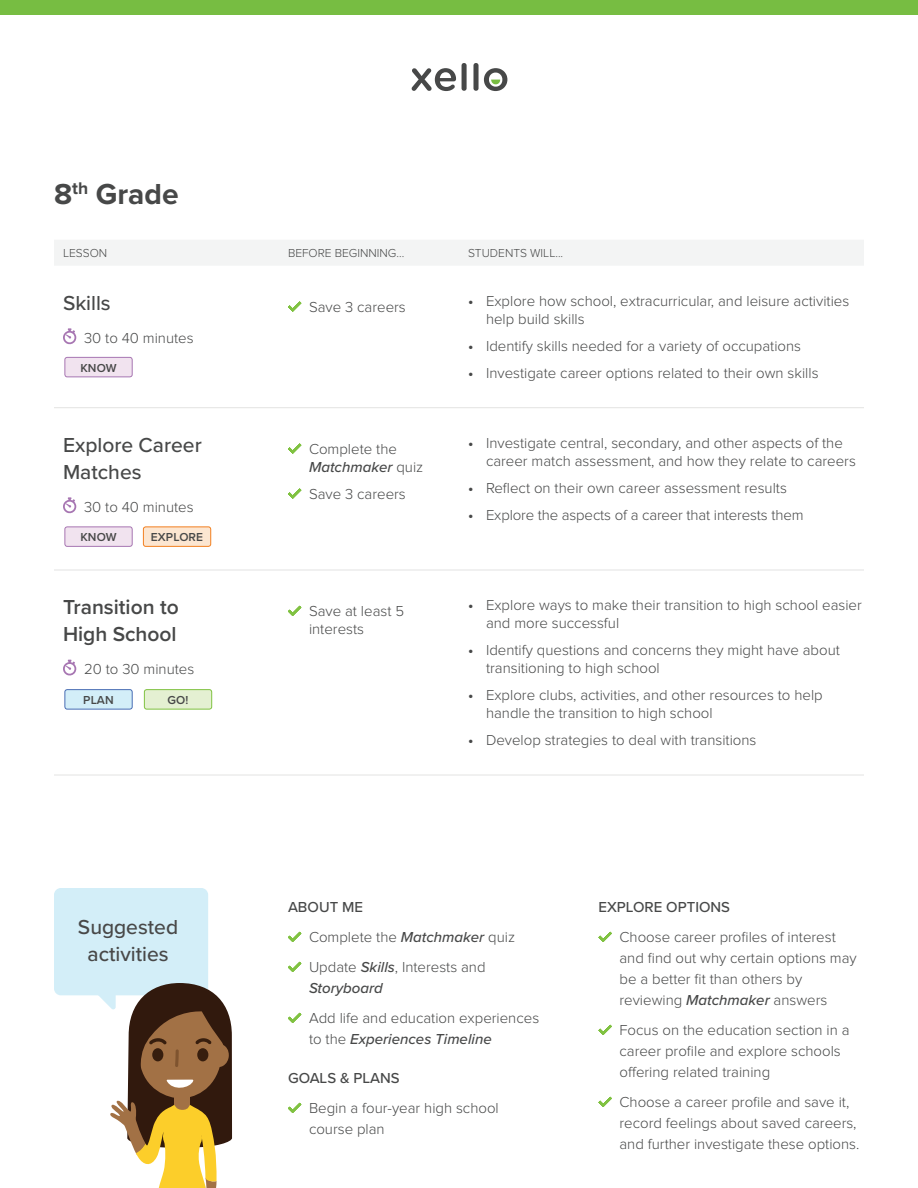
<style>
.page{position:relative;width:918px;height:1188px;background:#fff}
.page>*{position:absolute;margin:0;border:0;box-sizing:border-box;transform-origin:0 0}
.t1{font:700 30px "Proxima Nova";color:#474848}
.t2{font:500 21px/27px "Proxima Nova";color:#474848}
.t3{font:600 21px/27px "Proxima Nova";color:#474848}
.t4{font:500 21px/27px "Proxima Nova";color:#484848;text-align:center}
.t5{font:300 15px/21px "Proxima Nova";color:#474848}
.t6{font:500 15px "Proxima Nova";color:#474848}
.t7{font:italic 500 15px "Proxima Nova";color:#474848}
.t8{font:300 12px "Proxima Nova";color:#474848}
.t9{font:600 12px "Proxima Nova";letter-spacing:.01em;color:#474848}
.s1{font-weight:600}
.s2{font-weight:500;font-style:italic}
.s3{font-weight:500}
</style>
<div class="page">
<svg style="left:462px;top:63px;width:5px;height:28px"></svg>
<svg style="left:412px;top:68px;width:44px;height:23px"></svg>
<svg style="left:473px;top:63px;width:34px;height:28px"></svg>
<div style="left:0;top:0;width:918px;height:15px;background:#77bd42"></div>
<div style="left:54px;top:888px;width:154px;height:107px;background:#d3eef8;border-radius:7px"></div>
<svg style="left:91px;top:983px;width:141px;height:205px"></svg>
<svg style="left:288px;top:932px;width:13px;height:10px"></svg>
<svg style="left:288px;top:962px;width:13px;height:10px"></svg>
<svg style="left:288px;top:1013px;width:13px;height:10px"></svg>
<svg style="left:288px;top:1103px;width:13px;height:10px"></svg>
<svg style="left:598px;top:932px;width:14px;height:10px"></svg>
<svg style="left:598px;top:1025px;width:14px;height:10px"></svg>
<svg style="left:598px;top:1097px;width:14px;height:10px"></svg>
<div style="left:54px;top:240px;width:810px;height:25px;background:#f3f4f4"></div>
<hr style="left:54px;top:407px;width:225px;height:1px;background:#e3e3e2">
<hr style="left:279px;top:407px;width:180px;height:1px;background:#e3e3e2">
<hr style="left:459px;top:407px;width:405px;height:1px;background:#e3e3e2">
<hr style="left:54px;top:570px;width:225px;height:1px;background:#e3e3e2">
<hr style="left:279px;top:570px;width:180px;height:1px;background:#e3e3e2">
<hr style="left:459px;top:570px;width:405px;height:1px;background:#e3e3e2">
<hr style="left:54px;top:775px;width:225px;height:1px;background:#e3e3e2">
<hr style="left:279px;top:775px;width:180px;height:1px;background:#e3e3e2">
<hr style="left:459px;top:775px;width:405px;height:1px;background:#e3e3e2">
<svg style="left:63px;top:328px;width:13px;height:16px"></svg>
<svg style="left:288px;top:302px;width:13px;height:10px"></svg>
<svg style="left:63px;top:497px;width:13px;height:16px"></svg>
<svg style="left:288px;top:444px;width:13px;height:10px"></svg>
<svg style="left:288px;top:489px;width:13px;height:10px"></svg>
<svg style="left:63px;top:660px;width:13px;height:16px"></svg>
<svg style="left:288px;top:606px;width:13px;height:10px"></svg>
<div style="left:143px;top:527px;width:68px;height:19px;background:#fce6d1;border-radius:2px"></div>
<div style="left:143px;top:526px;width:68px;height:21px;border:1px solid #f28021;border-radius:2px"></div>
<div style="left:144px;top:690px;width:68px;height:19px;background:#e4f0d2;border-radius:2px"></div>
<div style="left:144px;top:689px;width:68px;height:21px;border:1px solid #80c241;border-radius:2px"></div>
<div style="left:65px;top:357px;width:67px;height:20px;background:#f1e3ef;border-radius:2px"></div>
<div style="left:65px;top:357px;width:68px;height:20px;border:1px solid #a776b2;border-radius:2px"></div>
<div style="left:65px;top:527px;width:67px;height:19px;background:#f1e3ef;border-radius:2px"></div>
<div style="left:65px;top:526px;width:68px;height:21px;border:1px solid #a776b2;border-radius:2px"></div>
<div style="left:65px;top:690px;width:67px;height:19px;background:#d3eef8;border-radius:2px"></div>
<div style="left:65px;top:689px;width:68px;height:21px;border:1px solid #496eb4;border-radius:2px"></div>
<h1 class="t1" style="left:54px;top:176px;width:126px">8<sup>th</sup> Grade</h1>
<p class="t8" style="left:63px;top:246px;width:46px">LESSON</p>
<p class="t8" style="left:288px;top:246px;width:118px">BEFORE BEGINNING...</p>
<p class="t8" style="left:468px;top:246px;width:97px">STUDENTS WILL...</p>
<h2 class="t2" style="left:63px;top:288px;width:49px">Skills</h2>
<p class="t5" style="left:84px;top:327px;width:111px">30 to 40 minutes</p>
<p class="t5" style="left:309px;top:296px;width:98px">Save 3 careers</p>
<p class="t5" style="left:486px;top:292px;width:365px;line-height:18px;text-indent:-18px"><span class="s1">•</span> Explore how school, extracurricular, and leisure activities help build skills</p>
<p class="t5" style="left:468px;top:335px;width:335px"><span class="s1">•</span> Identify skills needed for a variety of occupations</p>
<p class="t5" style="left:468px;top:362px;width:352px"><span class="s1">•</span> Investigate career options related to their own skills</p>
<p class="t9" style="left:80px;top:359px;width:38px">KNOW</p>
<h2 class="t2" style="left:63px;top:430px;width:140px">Explore Career<br>Matches</h2>
<p class="t5" style="left:84px;top:496px;width:111px">30 to 40 minutes</p>
<p class="t9" style="left:80px;top:528px;width:38px">KNOW</p>
<p class="t9" style="left:151px;top:528px;width:54px">EXPLORE</p>
<h2 class="t3" style="left:63px;top:593px;width:117px">Transition to<br>High School</h2>
<p class="t5" style="left:84px;top:659px;width:112px">20 to 30 minutes</p>
<p class="t9" style="left:83px;top:691px;width:32px">PLAN</p>
<p class="t9" style="left:168px;top:691px;width:22px">GO!</p>
<h2 class="t4" style="left:78px;top:913px;width:102px">Suggested activities</h2>
<p class="t5" style="left:309px;top:440px;width:116px;line-height:18px">Complete the<br><span class="s2">Matchmaker</span> quiz</p>
<p class="t5" style="left:309px;top:483px;width:98px">Save 3 careers</p>
<p class="t5" style="left:486px;top:434px;width:371px;line-height:18px;text-indent:-18px"><span class="s1">•</span> Investigate central, secondary, and other aspects of the career match assessment, and how they relate to careers</p>
<p class="t5" style="left:468px;top:477px;width:320px"><span class="s1">•</span> Reflect on their own career assessment results</p>
<p class="t5" style="left:468px;top:504px;width:337px"><span class="s1">•</span> Explore the aspects of a career that interests them</p>
<p class="t5" style="left:309px;top:602px;width:97px;line-height:18px">Save at least 5 interests</p>
<p class="t5" style="left:486px;top:596px;width:377px;line-height:18px;text-indent:-18px"><span class="s1">•</span> Explore ways to make their transition to high school easier and more successful</p>
<p class="t5" style="left:486px;top:641px;width:355px;line-height:18px;text-indent:-18px"><span class="s1">•</span> Identify questions and concerns they might have about transitioning to high school</p>
<p class="t5" style="left:486px;top:686px;width:338px;line-height:18px;text-indent:-18px"><span class="s1">•</span> Explore clubs, activities, and other resources to help handle the transition to high school</p>
<p class="t5" style="left:468px;top:730px;width:290px"><span class="s1">•</span> Develop strategies to deal with transitions</p>
<p class="t5" style="left:309px;top:892px;width:208px;line-height:30px;text-indent:-21px"><span class="s3">ABOUT ME<br></span>Complete the <span class="s2">Matchmaker</span> quiz<br>Update <span class="s2">Skills</span>, Interests and</p>
<p class="t7" style="left:309px;top:977px;width:75px">Storyboard</p>
<p class="t5" style="left:309px;top:1008px;width:232px">Add life and education experiences to the <span class="s2">Experiences Timeline</span></p>
<p class="t6" style="left:288px;top:1067px;width:113px">GOALS &amp; PLANS</p>
<p class="t5" style="left:309px;top:1098px;width:191px">Begin a four-year high school course plan</p>
<p class="t6" style="left:599px;top:896px;width:133px">EXPLORE OPTIONS</p>
<p class="t5" style="left:620px;top:927px;width:239px">Choose career profiles of interest and find out why certain options may be a better fit than others by reviewing <span class="s2">Matchmaker</span> answers</p>
<p class="t5" style="left:620px;top:1020px;width:232px">Focus on the education section in a career profile and explore schools offering related training</p>
<p class="t5" style="left:620px;top:1092px;width:241px">Choose a career profile and save it, record feelings about saved careers, and further investigate these options.</p>
</div>
